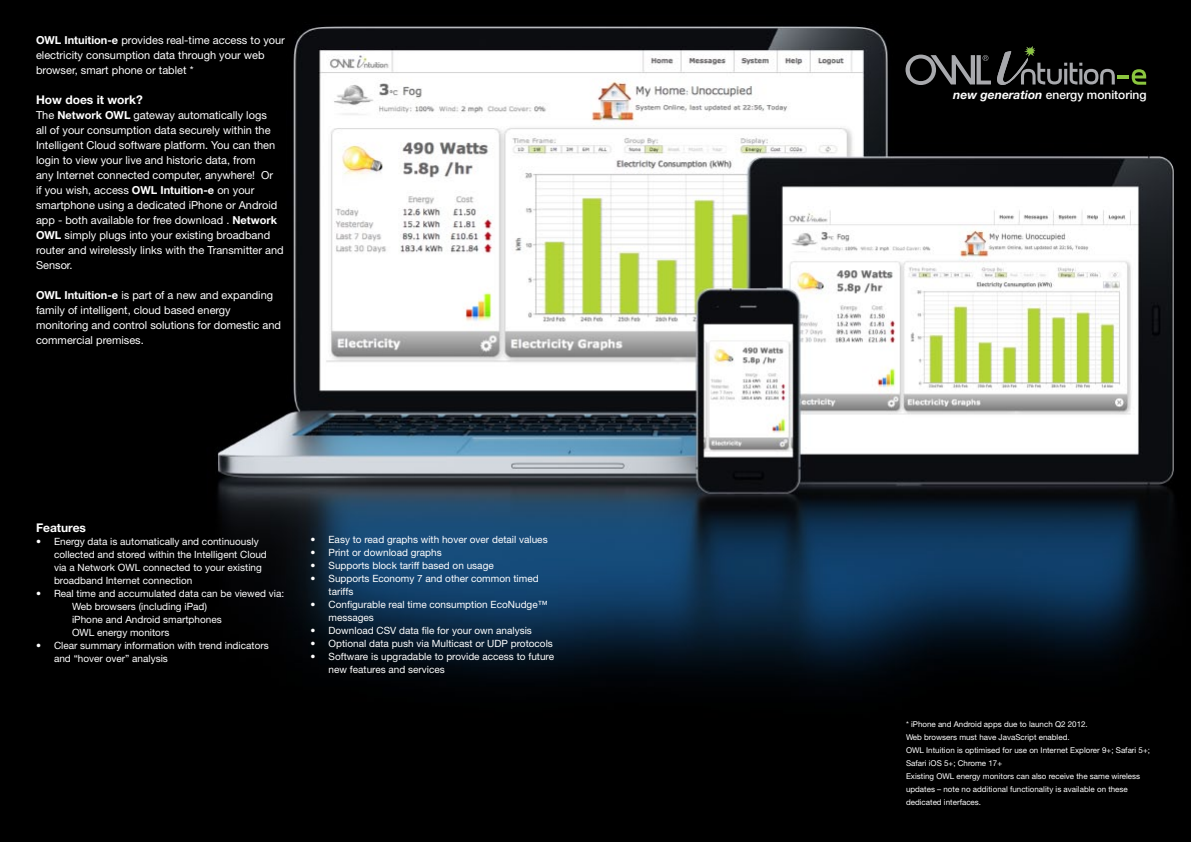
<style>
.page{position:relative;width:1191px;height:842px;background:#fff}
.page>*{position:absolute;margin:0;border:0;box-sizing:border-box;transform-origin:0 0}
.t1{font:500 12px "Helvetica Neue LT Std";color:#fff}
.t2{font:700 12px "Helvetica Neue LT Std";color:#fff}
.t3{font:11px/15px "Helvetica Neue LT Std";color:#fff}
.t4{font:10px/13px "Helvetica Neue LT Std";color:#fff}
.t5{font:8px/13px "Helvetica Neue LT Std";color:#fff}
.s1{font-weight:700}
.s2{font-weight:700;font-style:italic}
</style>
<div class="page">
<img style="left:0;top:0;width:1191px;height:842px">
<svg style="left:905px;top:55px;width:86px;height:30px;background:#414143"></svg>
<svg style="left:997px;top:44px;width:149px;height:41px;background:#21241f"></svg>
<p class="t3" style="left:36px;top:32px;width:250px"><span class="s1">OWL Intuition-e</span> provides real-time access to your electricity consumption data through your web browser, smart phone or tablet *</p>
<p class="t2" style="left:36px;top:92px;width:108px">How does it work?</p>
<p class="t3" style="left:36px;top:107px;width:249px">The <span class="s1">Network OWL</span> gateway automatically logs<br>all of your consumption data securely within the Intelligent Cloud software platform. You can then login to view your live and historic data, from<br>any Internet connected computer, anywhere! Or<br>if you wish, access <span class="s1">OWL Intuition-e</span> on your smartphone using a dedicated iPhone or Android app - both available for free download . <span class="s1">Network OWL</span> simply plugs into your existing broadband router and wirelessly links with the Transmitter and Sensor.</p>
<p class="t3" style="left:36px;top:287px;width:246px"><span class="s1">OWL Intuition-e</span> is part of a new and expanding family of intelligent, cloud based energy monitoring and control solutions for domestic and commercial premises.</p>
<p class="t2" style="left:36px;top:520px;width:52px">Features</p>
<p class="t4" style="left:54px;top:534px;width:214px;text-indent:-18px">• Energy data is automatically and continuously collected and stored within the Intelligent Cloud via a Network OWL connected to your existing broadband Internet connection</p>
<p class="t4" style="left:36px;top:586px;width:250px">• Real time and accumulated data can be viewed via:</p>
<p class="t4" style="left:72px;top:599px;width:136px">Web browsers (including iPad)</p>
<p class="t4" style="left:72px;top:612px;width:151px">iPhone and Android smartphones</p>
<p class="t4" style="left:72px;top:625px;width:99px">OWL energy monitors</p>
<p class="t4" style="left:54px;top:638px;width:216px;text-indent:-18px">• Clear summary information with trend indicators and “hover over” analysis</p>
<p class="t4" style="left:310px;top:533px;width:239px">• Easy to read graphs with hover over detail values</p>
<p class="t4" style="left:310px;top:546px;width:133px">• Print or download graphs</p>
<p class="t4" style="left:310px;top:559px;width:185px">• Supports block tariff based on usage</p>
<p class="t4" style="left:328px;top:572px;width:212px;text-indent:-18px">• Supports Economy 7 and other common timed tariffs</p>
<p class="t4" style="left:328px;top:598px;width:221px;text-indent:-18px">• Configurable real time consumption EcoNudge™ messages</p>
<p class="t4" style="left:310px;top:624px;width:223px">• Download CSV data file for your own analysis</p>
<p class="t4" style="left:310px;top:637px;width:244px">• Optional data push via Multicast or UDP protocols</p>
<p class="t4" style="left:328px;top:650px;width:227px;text-indent:-18px">• Software is upgradable to provide access to future new features and services</p>
<p class="t1" style="left:953px;top:87px;width:195px"><span class="s2">new generation</span> energy monitoring</p>
<p class="t5" style="left:906px;top:718px;width:183px">* iPhone and Android apps due to launch Q2 2012.</p>
<p class="t5" style="left:906px;top:731px;width:165px">Web browsers must have JavaScript enabled.</p>
<p class="t5" style="left:906px;top:744px;width:246px">OWL Intuition is optimised for use on Internet Explorer 9+; Safari 5+;<br>Safari iOS 5+; Chrome 17+</p>
<p class="t5" style="left:906px;top:770px;width:236px">Existing OWL energy monitors can also receive the same wireless updates – note no additional functionality is available on these dedicated interfaces.</p>
</div>
